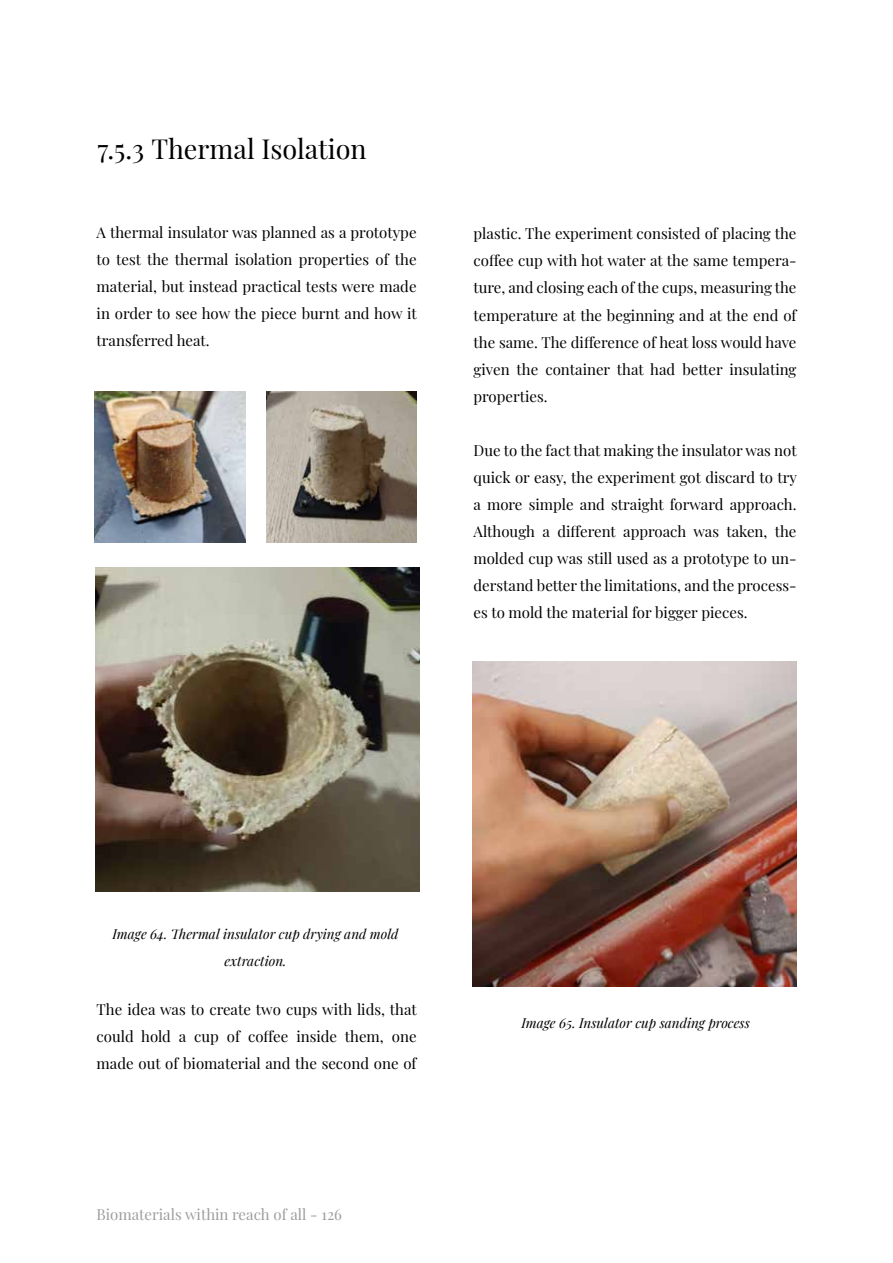
<style>
.page{position:relative;width:893px;height:1263px;background:#fff}
.page>*{position:absolute;margin:0;border:0;box-sizing:border-box;transform-origin:0 0}
.t1{font:27px "Playfair Display";color:#000}
.t2{font:15px/27px "Playfair Display";color:#000;text-align:justify}
.t3{font:15px "Playfair Display";color:#9d9d9c}
.t4{font:italic 13.5px/27px "Playfair Display";color:#000;text-align:center}
</style>
<div class="page">
<img style="left:95px;top:392px;width:150px;height:150px">
<img style="left:266px;top:392px;width:150px;height:150px">
<img style="left:95px;top:567px;width:324px;height:325px">
<img style="left:472px;top:661px;width:324px;height:325px">
<h1 class="t1" style="left:97px;top:128px;width:271px">7.5.3 Thermal Isolation</h1>
<p class="t2" style="left:97px;top:217px;width:322px">A thermal insulator was planned as a prototype to test the thermal isolation properties of the material, but instead practical tests were made in order to see how the piece burnt and how it transferred heat.</p>
<p class="t2" style="left:474px;top:219px;width:324px">plastic. The experiment consisted of placing the coffee cup with hot water at the same tempera&shy;ture, and closing each of the cups, measuring the temperature at the beginning and at the end of the same. The difference of heat loss would have given the container that had better insulating properties.</p>
<p class="t2" style="left:474px;top:435px;width:325px">Due to the fact that making the insulator was not quick or easy, the experiment got discard to try a more simple and straight forward approach.<br>Although a different approach was taken, the molded cup was still used as a prototype to un&shy;derstand better the limitations, and the process&shy;es to mold the material for bigger pieces.</p>
<p class="t4" style="left:112px;top:919px;width:287px">Image 64. Thermal insulator cup drying and mold extraction.</p>
<p class="t2" style="left:97px;top:995px;width:322px">The idea was to create two cups with lids, that could hold a cup of coffee inside them, one made out of biomaterial and the second one of</p>
<p class="t3" style="left:97px;top:1203px;width:247px">Biomaterials within reach of all - 126</p>
<p class="t4" style="left:521px;top:1008px;width:230px">Image 65. Insulator cup sanding process</p>
</div>
